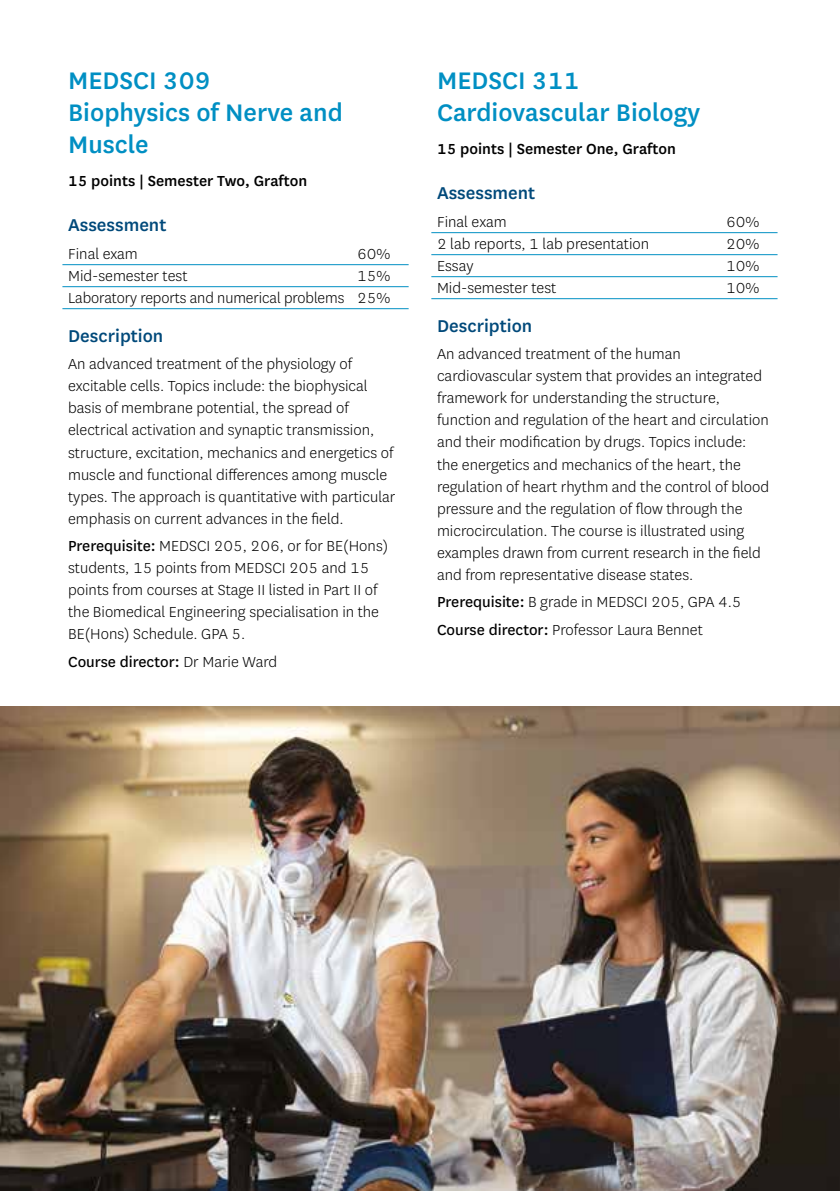
<style>
.page{position:relative;width:840px;height:1191px;background:#fff}
.page>*{position:absolute;margin:0;border:0;box-sizing:border-box;transform-origin:0 0}
.t1{font:500 28px/32px "National";color:#008fc3}
.t2{font:500 20px "National";color:#00497a}
.t3{font:300 17px/22px "National";color:#000}
.t4{font:500 17px "National";color:#000}
.t5{font:17px "National";color:#000}
.s1{font-weight:400}
.s2{font-weight:300}
</style>
<div class="page">
<hr style="left:62px;top:264px;width:346px;height:1px;background:#008fc3">
<hr style="left:62px;top:286px;width:346px;height:1px;background:#008fc3">
<hr style="left:62px;top:308px;width:346px;height:1px;background:#008fc3">
<hr style="left:431px;top:232px;width:346px;height:1px;background:#008fc3">
<hr style="left:431px;top:254px;width:346px;height:1px;background:#008fc3">
<hr style="left:431px;top:276px;width:346px;height:1px;background:#008fc3">
<hr style="left:431px;top:298px;width:346px;height:1px;background:#008fc3">
<img style="left:0;top:706px;width:839px;height:485px">
<h1 class="t1" style="left:68px;top:63px;width:276px">MEDSCI 309<br>Biophysics of Nerve and<br>Muscle</h1>
<p class="t4" style="left:68px;top:170px;width:240px">15 points | Semester Two, Grafton</p>
<p class="t2" style="left:68px;top:211px;width:100px">Assessment</p>
<p class="t3" style="left:68px;top:242px;width:71px">Final exam</p>
<p class="t3" style="left:357px;top:242px;width:35px">60%</p>
<p class="t3" style="left:68px;top:264px;width:121px">Mid-semester test</p>
<p class="t3" style="left:68px;top:264px;width:324px;text-align:right">15%<br>Laboratory reports and numerical problems 25%</p>
<p class="t2" style="left:68px;top:322px;width:97px">Description</p>
<p class="t3" style="left:68px;top:353px;width:329px">An advanced treatment of the physiology of excitable cells. Topics include: the biophysical basis of membrane potential, the spread of electrical activation and synaptic transmission, structure, excitation, mechanics and energetics of muscle and functional differences among muscle types. The approach is quantitative with particular emphasis on current advances in the field.</p>
<p class="t3" style="left:68px;top:534px;width:321px"><span class="s1">Prerequisite:</span> MEDSCI 205, 206, or for BE(Hons) students, 15 points from MEDSCI 205 and 15 points from courses at Stage II listed in Part II of the Biomedical Engineering specialisation in the BE(Hons) Schedule. GPA 5.</p>
<p class="t5" style="left:68px;top:650px;width:210px">Course director: <span class="s2">Dr Marie Ward</span></p>
<h1 class="t1" style="left:437px;top:63px;width:264px">MEDSCI 311<br>Cardiovascular Biology</h1>
<p class="t4" style="left:437px;top:138px;width:240px">15 points | Semester One, Grafton</p>
<p class="t2" style="left:437px;top:179px;width:100px">Assessment</p>
<p class="t3" style="left:437px;top:210px;width:71px">Final exam</p>
<p class="t3" style="left:725px;top:210px;width:35px">60%</p>
<p class="t3" style="left:437px;top:232px;width:213px">2 lab reports, 1 lab presentation</p>
<p class="t3" style="left:725px;top:232px;width:35px">20%</p>
<p class="t3" style="left:437px;top:254px;width:38px">Essay</p>
<p class="t3" style="left:725px;top:254px;width:35px">10%</p>
<p class="t3" style="left:437px;top:276px;width:121px">Mid-semester test</p>
<p class="t3" style="left:725px;top:276px;width:35px">10%</p>
<p class="t2" style="left:437px;top:312px;width:97px">Description</p>
<p class="t3" style="left:437px;top:343px;width:333px">An advanced treatment of the human cardiovascular system that provides an integrated framework for understanding the structure, function and regulation of the heart and circulation and their modification by drugs. Topics include: the energetics and mechanics of the heart, the regulation of heart rhythm and the control of blood pressure and the regulation of flow through the microcirculation. The course is illustrated using examples drawn from current research in the field and from representative disease states.</p>
<p class="t3" style="left:437px;top:587px;width:306px;line-height:27.6px"><span class="s1">Prerequisite:</span> B grade in MEDSCI 205, GPA 4.5<br><span class="s1">Course director:</span> Professor Laura Bennet</p>
</div>
